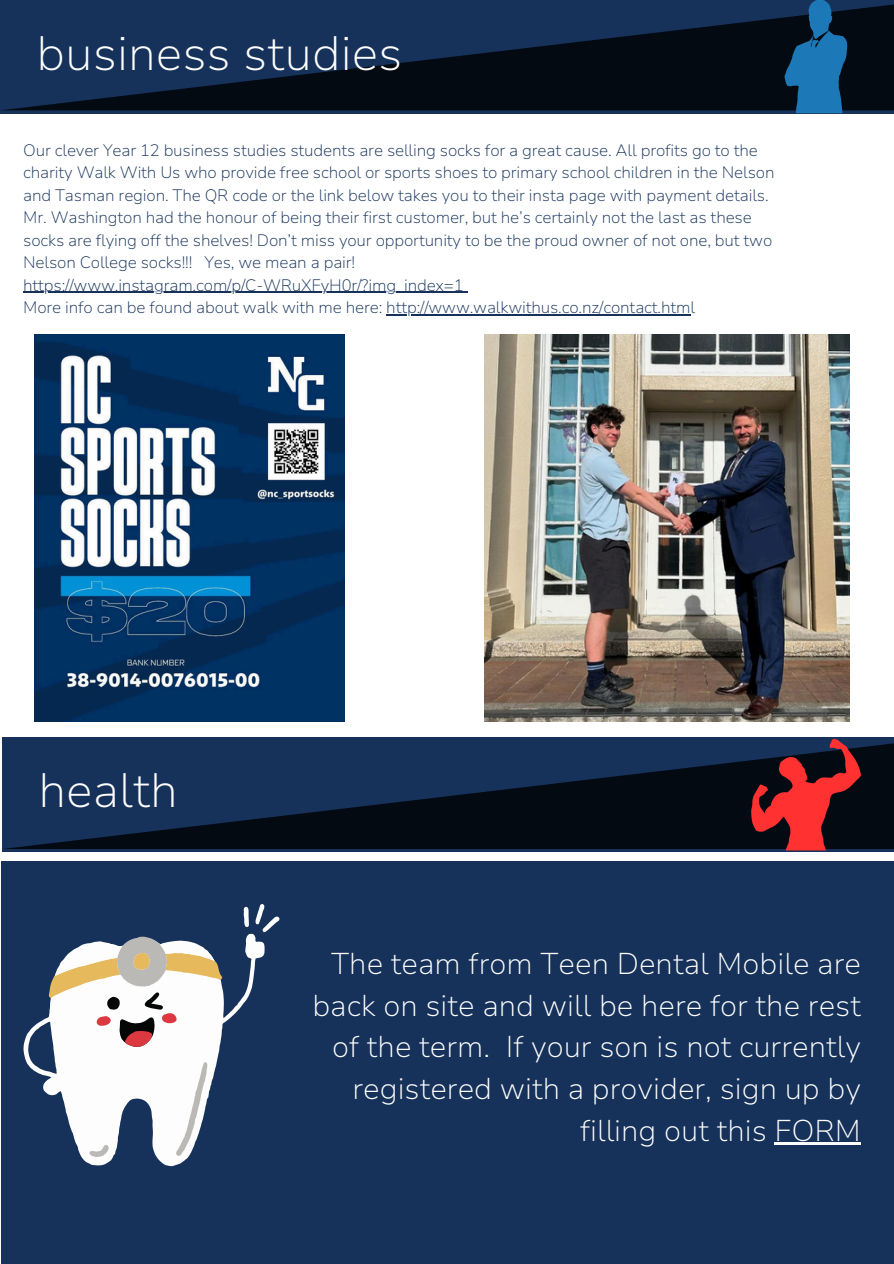
<style>
.page{position:relative;width:894px;height:1264px;background:#fff}
.page>*{position:absolute;margin:0;border:0;box-sizing:border-box;transform-origin:0 0}
.t1{font:200 48px "Nunito Sans 10 pt";color:#fff}
.t2{font:200 30px/41.7px "Nunito Sans 10 pt";color:#fff;text-align:right}
.t3{font:200 16.5px/22.5px "Nunito Sans 10 pt";letter-spacing:-.01em;color:#16325a}
</style>
<div class="page">
<div style="left:2px;top:861px;width:891px;height:402px;background:#16325a"></div>
<svg style="left:23px;top:933px;width:242px;height:233px"></svg>
<svg style="left:243px;top:906px;width:6px;height:21px"></svg>
<svg style="left:255px;top:904px;width:25px;height:28px"></svg>
<svg style="left:47px;top:933px;width:175px;height:230px"></svg>
<div style="left:2px;top:737px;width:891px;height:115px;background:#16325a"></div>
<svg style="left:3px;top:738px;width:890px;height:111px"></svg>
<svg style="left:750px;top:739px;width:110px;height:111px;background:#6c1f27"></svg>
<hr style="left:774px;top:1142px;width:86px;height:2px;background:#fff">
<img style="left:35px;top:334px;width:309px;height:387px">
<div style="left:0;top:0;width:893px;height:113px;background:linear-gradient(to right,#0f233f,#0f233f)"></div>
<svg style="left:0;top:0;width:893px;height:110px;background:#0d2039"></svg>
<svg style="left:784px;top:0;width:63px;height:113px;background:#14517d"></svg>
<img style="left:484px;top:334px;width:364px;height:387px">
<hr style="left:23px;top:292px;width:440px;height:1px;background:#16325a">
<hr style="left:386px;top:314px;width:304px;height:1px;background:#16325a">
<p class="t1" style="left:37px;top:22px;width:367px">business studies</p>
<p class="t3" style="left:23px;top:139px;width:752px">Our clever Year 12 business studies students are selling socks for a great cause. All profits go to the charity Walk With Us who provide free school or sports shoes to primary school children in the Nelson and Tasman region. The QR code or the link below takes you to their insta page with payment details.<br>Mr. Washington had the honour of being their first customer, but he’s certainly not the last as these socks are flying off the shelves! Don’t miss your opportunity to be the proud owner of not one, but two Nelson College socks!!! Yes, we mean a pair!</p>
<p class="t3" style="left:23px;top:274px;width:442px">https://www.instagram.com/p/C-WRuXFyH0r/?img_index=1</p>
<p class="t3" style="left:23px;top:296px;width:673px">More info can be found about walk with me here: http://www.walkwithus.co.nz/contact.html</p>
<h1 class="t1" style="left:38px;top:758px;width:141px">health</h1>
<p class="t2" style="left:312px;top:943px;width:550px">The team from Teen Dental Mobile are back on site and will be here for the rest of the term. If your son is not currently registered with a provider, sign up by filling out this FORM</p>
</div>
